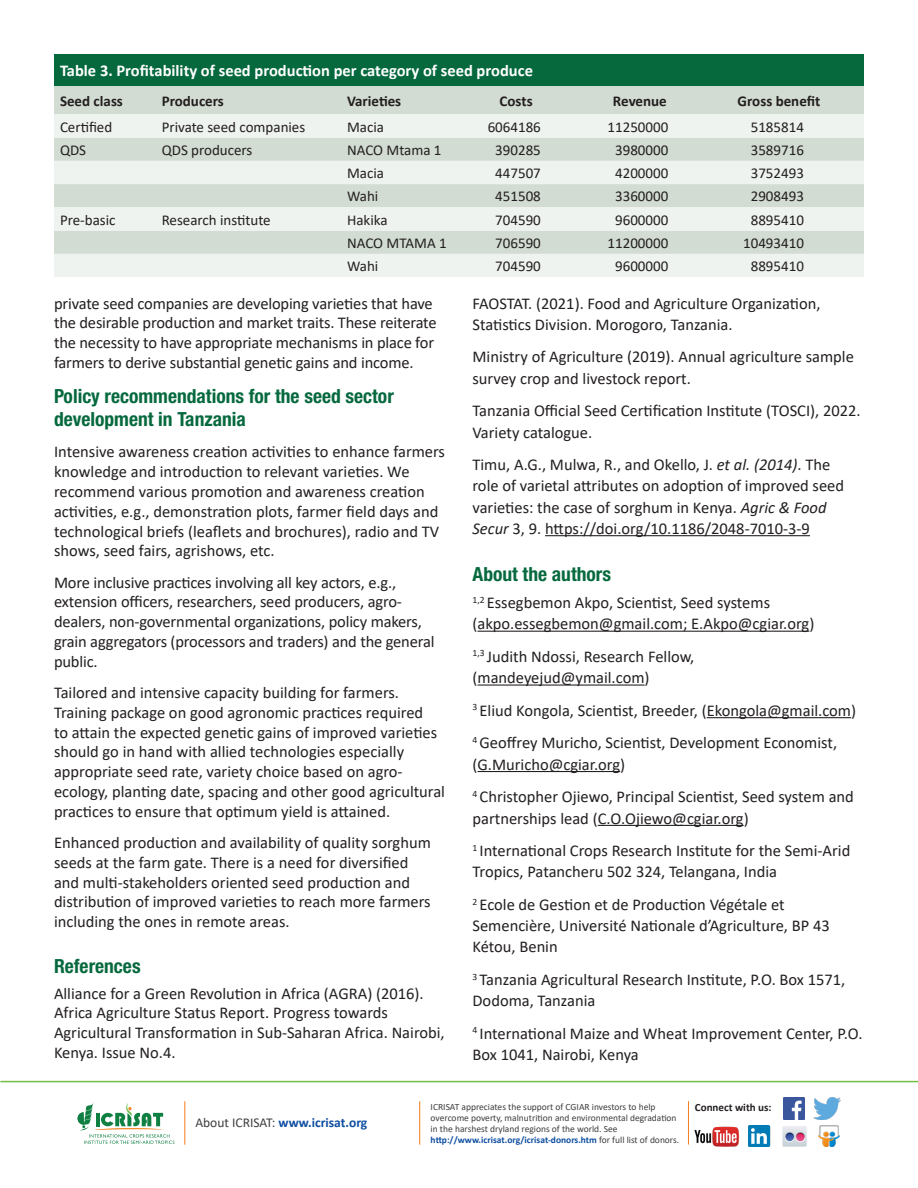
<style>
.page{position:relative;width:918px;height:1188px;background:#fff}
.page>*{position:absolute;margin:0;border:0;box-sizing:border-box;transform-origin:0 0}
.Body_text{font:700 condensed 19.5px/23.4px "Helvetica Neue LT Std";color:#06693e}
.A{font:700 condensed 19.5px "Helvetica Neue LT Std";color:#06693e}
.Body_text-2{font:16.5px/19.8px "Calibri";color:#231f20}
.Tab_Head{font:700 16.5px "Calibri";color:#fff}
.Tab_Text{font:15px "Calibri";color:#231f20}
.Tab_Text-2{font:700 15px "Calibri";color:#231f20}
.t1{font:700 13.5px "Calibri";color:#0d4da1}
.t2{font:700 11.1px "Calibri";color:#231f20}
.t3{font:9.45px/11.1px "Calibri";color:#3e3e3f}
.s1{font-style:italic}
.s2{font-weight:400;color:#3e3e3f}
.s3{font-weight:700;color:#0d4da1}
</style>
<div class="page">
<hr style="left:184px;top:1101px;width:1px;height:44px;background:#f57f21">
<hr style="left:419px;top:1101px;width:1px;height:44px;background:#f57f21">
<hr style="left:688px;top:1101px;width:1px;height:44px;background:#f57f21">
<img style="left:784px;top:1098px;width:21px;height:21px">
<img style="left:814px;top:1097px;width:27px;height:22px">
<img style="left:694px;top:1127px;width:45px;height:20px">
<img style="left:749px;top:1125px;width:22px;height:21px">
<img style="left:782px;top:1126px;width:25px;height:21px">
<img style="left:819px;top:1125px;width:21px;height:21px">
<svg style="left:78px;top:1102px;width:96px;height:42px"></svg>
<hr style="left:0;top:1081px;width:918px;height:1px;background:#74bf43">
<hr style="left:545px;top:535px;width:265px;height:1px;background:#231f20">
<hr style="left:478px;top:631px;width:331px;height:1px;background:#231f20">
<hr style="left:478px;top:685px;width:167px;height:1px;background:#231f20">
<hr style="left:707px;top:717px;width:144px;height:1px;background:#231f20">
<hr style="left:478px;top:771px;width:142px;height:1px;background:#231f20">
<hr style="left:598px;top:825px;width:146px;height:1px;background:#231f20">
<div style="left:54px;top:54px;width:810px;height:32px;background:#06693e"></div>
<div style="left:54px;top:86px;width:810px;height:28px;background:#d2dcd2"></div>
<svg style="left:54px;top:114px;width:810px;height:163px;background:#e2e9e2"></svg>
<p class="Tab_Head" style="left:60px;top:59px;width:474px">Table 3. Profitability of seed production per category of seed produce</p>
<p class="Tab_Text-2" style="left:60px;top:90px;width:64px">Seed class</p>
<p class="Tab_Text-2" style="left:162px;top:90px;width:64px">Producers</p>
<p class="Tab_Text-2" style="left:347px;top:90px;width:56px">Varieties</p>
<p class="Tab_Text-2" style="left:500px;top:90px;width:35px">Costs</p>
<p class="Tab_Text-2" style="left:613px;top:90px;width:55px">Revenue</p>
<p class="Tab_Text-2" style="left:738px;top:90px;width:84px">Gross benefit</p>
<p class="Tab_Text" style="left:60px;top:116px;width:54px">Certified</p>
<p class="Tab_Text" style="left:162px;top:116px;width:145px">Private seed companies</p>
<p class="Tab_Text" style="left:347px;top:116px;width:38px">Macia</p>
<p class="Tab_Text" style="left:488px;top:116px;width:55px">6064186</p>
<p class="Tab_Text" style="left:608px;top:116px;width:62px">11250000</p>
<p class="Tab_Text" style="left:751px;top:116px;width:55px">5185814</p>
<p class="Tab_Text" style="left:60px;top:139px;width:28px">QDS</p>
<p class="Tab_Text" style="left:162px;top:139px;width:92px">QDS producers</p>
<p class="Tab_Text" style="left:347px;top:139px;width:96px">NACO Mtama 1</p>
<p class="Tab_Text" style="left:495px;top:139px;width:47px">390285</p>
<p class="Tab_Text" style="left:615px;top:139px;width:55px">3980000</p>
<p class="Tab_Text" style="left:751px;top:139px;width:55px">3589716</p>
<p class="Tab_Text" style="left:347px;top:163px;width:38px">Macia</p>
<p class="Tab_Text" style="left:495px;top:163px;width:47px">447507</p>
<p class="Tab_Text" style="left:615px;top:163px;width:55px">4200000</p>
<p class="Tab_Text" style="left:751px;top:163px;width:55px">3752493</p>
<p class="Tab_Text" style="left:347px;top:186px;width:33px">Wahi</p>
<p class="Tab_Text" style="left:495px;top:186px;width:47px">451508</p>
<p class="Tab_Text" style="left:615px;top:186px;width:55px">3360000</p>
<p class="Tab_Text" style="left:751px;top:186px;width:55px">2908493</p>
<p class="Tab_Text" style="left:60px;top:209px;width:57px">Pre-basic</p>
<p class="Tab_Text" style="left:162px;top:209px;width:111px">Research institute</p>
<p class="Tab_Text" style="left:347px;top:209px;width:42px">Hakika</p>
<p class="Tab_Text" style="left:495px;top:209px;width:47px">704590</p>
<p class="Tab_Text" style="left:615px;top:209px;width:55px">9600000</p>
<p class="Tab_Text" style="left:751px;top:209px;width:55px">8895410</p>
<p class="Tab_Text" style="left:347px;top:232px;width:101px">NACO MTAMA 1</p>
<p class="Tab_Text" style="left:495px;top:232px;width:47px">706590</p>
<p class="Tab_Text" style="left:608px;top:232px;width:62px">11200000</p>
<p class="Tab_Text" style="left:743px;top:232px;width:62px">10493410</p>
<p class="Tab_Text" style="left:347px;top:256px;width:33px">Wahi</p>
<p class="Tab_Text" style="left:495px;top:256px;width:47px">704590</p>
<p class="Tab_Text" style="left:615px;top:256px;width:55px">9600000</p>
<p class="Tab_Text" style="left:751px;top:256px;width:55px">8895410</p>
<p class="Body_text-2" style="left:54px;top:293px;width:384px">private seed companies are developing varieties that have the desirable production and market traits. These reiterate the necessity to have appropriate mechanisms in place for farmers to derive substantial genetic gains and income.</p>
<p class="Body_text" style="left:54px;top:384px;width:341px">Policy recommendations for the seed sector development in Tanzania</p>
<p class="Body_text-2" style="left:54px;top:442px;width:393px">Intensive awareness creation activities to enhance farmers knowledge and introduction to relevant varieties. We recommend various promotion and awareness creation activities, e.g., demonstration plots, farmer field days and technological briefs (leaflets and brochures), radio and TV shows, seed fairs, agrishows, etc.</p>
<p class="Body_text-2" style="left:54px;top:572px;width:382px">More inclusive practices involving all key actors, e.g., extension officers, researchers, seed producers, agro&shy;dealers, non-governmental organizations, policy makers, grain aggregators (processors and traders) and the general public.</p>
<p class="Body_text-2" style="left:54px;top:682px;width:393px">Tailored and intensive capacity building for farmers.<br>Training package on good agronomic practices required<br>to attain the expected genetic gains of improved varieties should go in hand with allied technologies especially appropriate seed rate, variety choice based on agro&shy;ecology, planting date, spacing and other good agricultural practices to ensure that optimum yield is attained.</p>
<p class="Body_text-2" style="left:54px;top:832px;width:378px">Enhanced production and availability of quality sorghum seeds at the farm gate. There is a need for diversified and multi-stakeholders oriented seed production and distribution of improved varieties to reach more farmers including the ones in remote areas.</p>
<p class="A" style="left:54px;top:954px;width:88px">References</p>
<p class="Body_text-2" style="left:54px;top:983px;width:392px">Alliance for a Green Revolution in Africa (AGRA) (2016).<br>Africa Agriculture Status Report. Progress towards Agricultural Transformation in Sub-Saharan Africa. Nairobi, Kenya. Issue No.4.</p>
<p class="Body_text-2" style="left:472px;top:292px;width:350px;line-height:21.3px">FAOSTAT. (2021). Food and Agriculture Organization,<br>Statistics Division. Morogoro, Tanzania.</p>
<p class="Body_text-2" style="left:472px;top:346px;width:383px;line-height:21.3px">Ministry of Agriculture (2019). Annual agriculture sample survey crop and livestock report.</p>
<p class="Body_text-2" style="left:472px;top:400px;width:390px;line-height:21.3px">Tanzania Official Seed Certification Institute (TOSCI), 2022.<br>Variety catalogue.</p>
<p class="Body_text-2" style="left:472px;top:454px;width:373px;line-height:21.3px">Timu, A.G., Mulwa, R., and Okello, J. <span class="s1">et al. (2014)</span>. The role of varietal attributes on adoption of improved seed varieties: the case of sorghum in Kenya. <span class="s1">Agric &amp; Food Secur</span> 3, 9. https://doi.org/10.1186/2048-7010-3-9</p>
<p class="A" style="left:472px;top:562px;width:140px">About the authors</p>
<p class="Body_text-2" style="left:472px;top:592px;width:343px;line-height:21.3px"><sup>1,2</sup> Essegbemon Akpo, Scientist, Seed systems (akpo.essegbemon@gmail.com; E.Akpo@cgiar.org)</p>
<p class="Body_text-2" style="left:472px;top:645px;width:223px;line-height:21.3px"><sup>1,3</sup> Judith Ndossi, Research Fellow, (mandeyejud@ymail.com)</p>
<p class="Body_text-2" style="left:472px;top:700px;width:385px"><sup>3</sup> Eliud Kongola, Scientist, Breeder, (Ekongola@gmail.com)</p>
<p class="Body_text-2" style="left:472px;top:732px;width:366px;line-height:21.3px"><sup>4</sup> Geoffrey Muricho, Scientist, Development Economist, (G.Muricho@cgiar.org)</p>
<p class="Body_text-2" style="left:472px;top:786px;width:383px;line-height:21.3px"><sup>4</sup> Christopher Ojiewo, Principal Scientist, Seed system and partnerships lead (C.O.Ojiewo@cgiar.org)</p>
<p class="Body_text-2" style="left:472px;top:840px;width:379px;line-height:21.3px"><sup>1</sup> International Crops Research Institute for the Semi-Arid<br>Tropics, Patancheru 502 324, Telangana, India</p>
<p class="Body_text-2" style="left:472px;top:893px;width:359px;line-height:21.3px"><sup>2</sup> Ecole de Gestion et de Production Végétale et<br>Semencière, Université Nationale d’Agriculture, BP 43<br>Kétou, Benin</p>
<p class="Body_text-2" style="left:472px;top:969px;width:374px;line-height:21.3px"><sup>3</sup> Tanzania Agricultural Research Institute, P.O. Box 1571,<br>Dodoma, Tanzania</p>
<p class="Body_text-2" style="left:472px;top:1022px;width:392px;line-height:21.3px"><sup>4</sup> International Maize and Wheat Improvement Center, P.O.<br>Box 1041, Nairobi, Kenya</p>
<p class="t1" style="left:195px;top:1113px;width:173px"><span class="s2">About ICRISAT:</span> www.icrisat.org</p>
<p class="t3" style="left:431px;top:1101px;width:250px">ICRISAT appreciates the support of CGIAR investors to help overcome poverty, malnutrition and environmental degradation in the harshest dryland regions of the world. See <span class="s3">http://www.icrisat.org/icrisat-donors.htm</span> for full list of donors.</p>
<p class="t2" style="left:695px;top:1099px;width:78px">Connect with us:</p>
</div>
